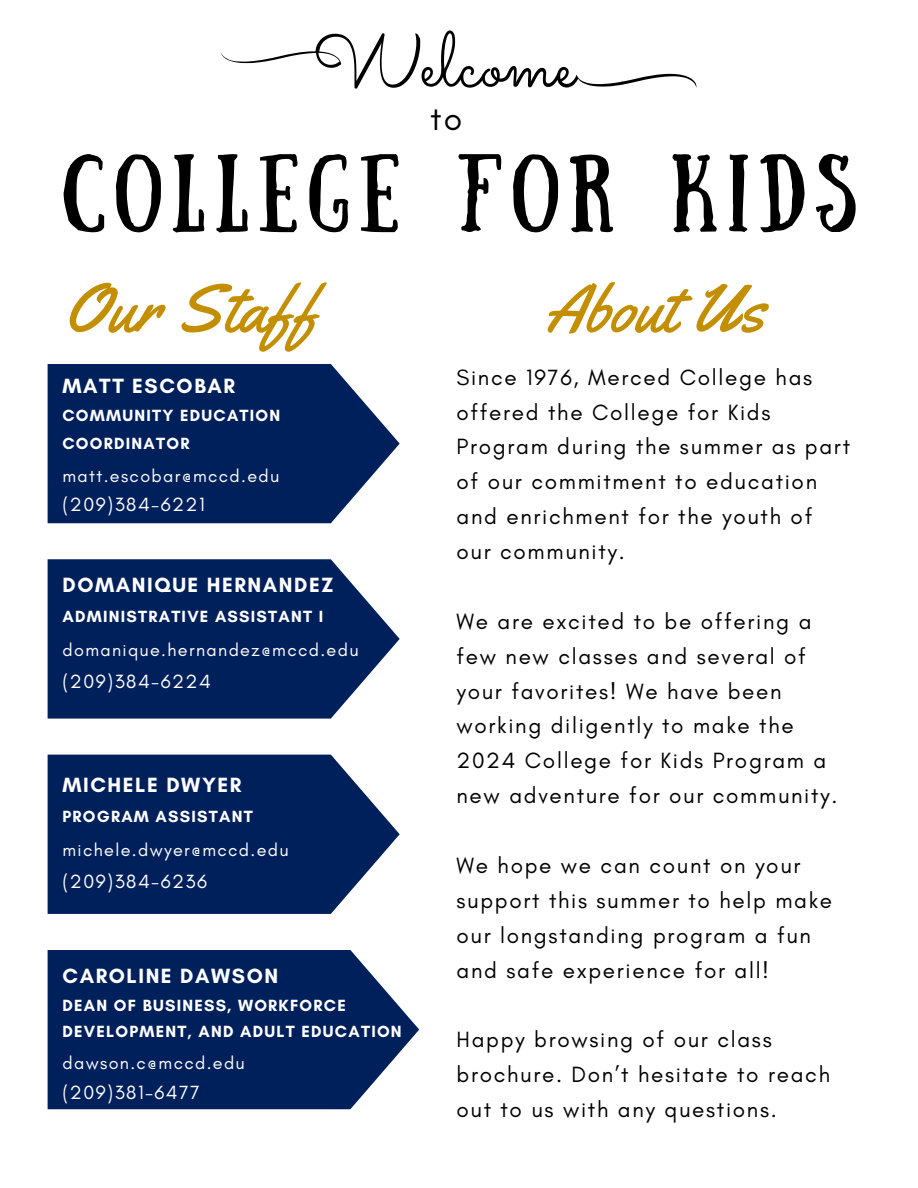
<style>
.page{position:relative;width:918px;height:1188px;background:#fff}
.page>*{position:absolute;margin:0;border:0;box-sizing:border-box;transform-origin:0 0}
.t1{font:78px "Sunday";letter-spacing:.115em;color:#000}
.t2{font:67.5px "Yellowtail";letter-spacing:.02em;color:#c38f00}
.t3{font:33.6px "Glacial Indifference";color:#000}
.t4{font:22.5px/34.8px "Glacial Indifference";letter-spacing:.075em;color:#000}
.t5{font:700 21px "Glacial Indifference";letter-spacing:.075em;color:#fff}
.t6{font:19.5px "Glacial Indifference";letter-spacing:.075em;color:#fff}
.t7{font:18px "Glacial Indifference";letter-spacing:.075em;color:#fff}
.t8{font:700 16.5px/27.8px "Glacial Indifference";letter-spacing:.075em;color:#fff}
</style>
<div class="page">
<svg style="left:221px;top:30px;width:476px;height:59px"></svg>
<svg style="left:48px;top:559px;width:352px;height:160px;background:#19366c"></svg>
<svg style="left:48px;top:755px;width:352px;height:159px;background:#19366c"></svg>
<svg style="left:48px;top:364px;width:352px;height:159px;background:#19366c"></svg>
<svg style="left:48px;top:950px;width:371px;height:159px;background:#153269"></svg>
<h3 class="t3" style="left:430px;top:98px;width:34px">to</h3>
<h1 class="t1" style="left:62px;top:139px;width:795px">COLLEGE FOR KIDS</h1>
<h2 class="t2" style="left:64px;top:266px;width:255px">Our Staff</h2>
<h2 class="t2" style="left:546px;top:266px;width:221px">About Us</h2>
<p class="t5" style="left:62px;top:373px;width:174px">MATT ESCOBAR</p>
<p class="t8" style="left:62px;top:402px;width:219px">COMMUNITY EDUCATION<br>COORDINATOR</p>
<p class="t7" style="left:62px;top:465px;width:218px">matt.escobar@mccd.edu</p>
<p class="t6" style="left:62px;top:493px;width:144px">(209)384-6221</p>
<p class="t5" style="left:62px;top:572px;width:272px">DOMANIQUE HERNANDEZ</p>
<p class="t8" style="left:62px;top:603px;width:262px">ADMINISTRATIVE ASSISTANT I</p>
<p class="t7" style="left:62px;top:639px;width:298px">domanique.hernandez@mccd.edu</p>
<p class="t6" style="left:62px;top:670px;width:150px">(209)384-6224</p>
<p class="t5" style="left:62px;top:772px;width:181px">MICHELE DWYER</p>
<p class="t8" style="left:62px;top:802px;width:192px">PROGRAM ASSISTANT</p>
<p class="t7" style="left:62px;top:839px;width:228px">michele.dwyer@mccd.edu</p>
<p class="t6" style="left:62px;top:869px;width:146px">(209)384-6236</p>
<p class="t5" style="left:62px;top:963px;width:217px">CAROLINE DAWSON</p>
<p class="t8" style="left:62px;top:993px;width:341px;line-height:26.1px">DEAN OF BUSINESS, WORKFORCE<br>DEVELOPMENT, AND ADULT EDUCATION</p>
<p class="t7" style="left:62px;top:1052px;width:184px">dawson.c@mccd.edu</p>
<p class="t6" style="left:62px;top:1081px;width:139px">(209)381-6477</p>
<p class="t4" style="left:457px;top:359px;width:395px">Since 1976, Merced College has offered the College for Kids<br>Program during the summer as part of our commitment to education and enrichment for the youth of our community.</p>
<p class="t4" style="left:457px;top:604px;width:382px">We are excited to be offering a few new classes and several of your favorites! We have been working diligently to make the<br>2024 College for Kids Program a new adventure for our community.</p>
<p class="t4" style="left:457px;top:848px;width:377px">We hope we can count on your support this summer to help make our longstanding program a fun and safe experience for all!</p>
<p class="t4" style="left:457px;top:1022px;width:375px">Happy browsing of our class brochure. Don’t hesitate to reach out to us with any questions.</p>
</div>
